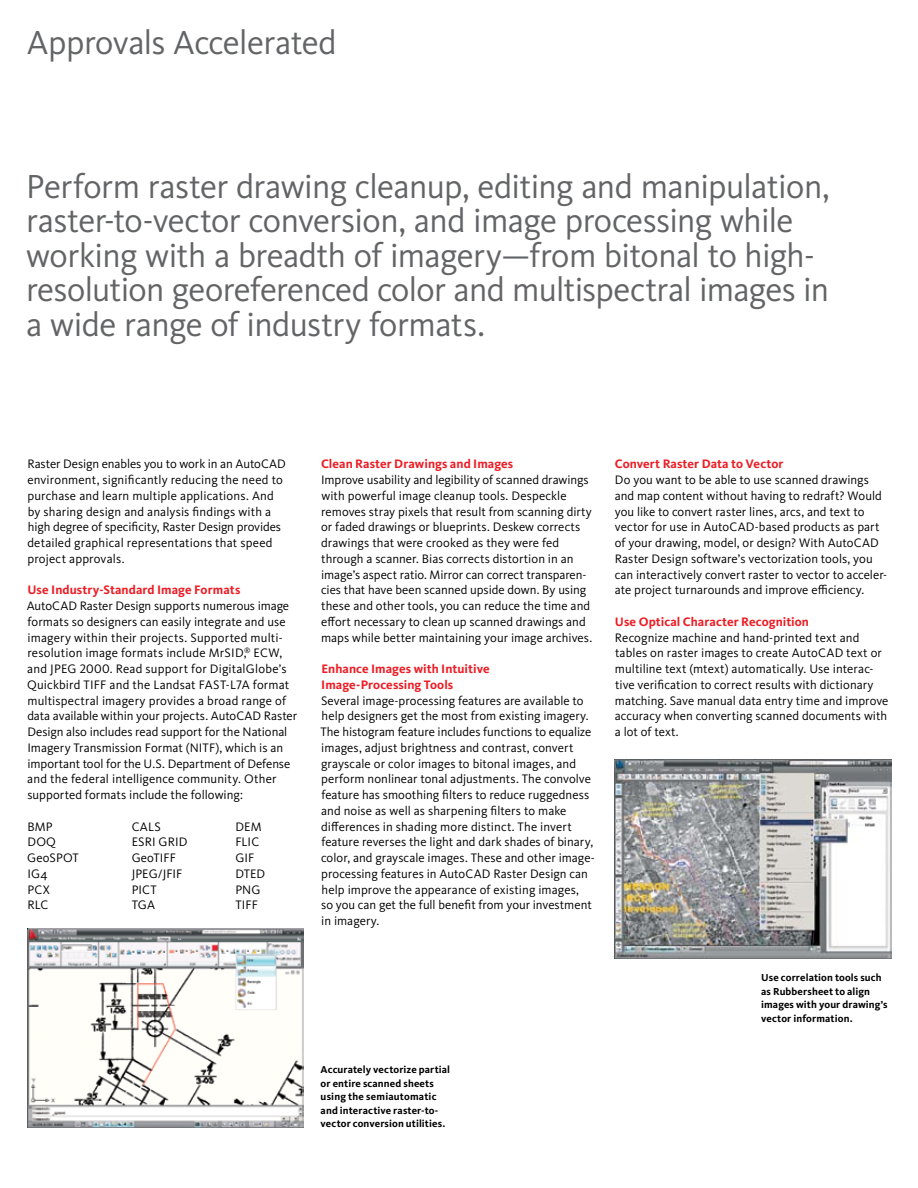
<style>
.page{position:relative;width:918px;height:1188px;background:#fff}
.page>*{position:absolute;margin:0;border:0;box-sizing:border-box;transform-origin:0 0}
.t1{font:34.5px/34.5px "Kievit Pro";letter-spacing:-.02em;color:#636466}
.t2{font:12.75px/15.8px "Kievit Pro";letter-spacing:.005em;color:#000}
.t3{font:700 12.75px/15.8px "Kievit Pro";letter-spacing:.005em;color:#ed1c24}
.t4{font:700 10.5px/13.5px "Kievit Pro";letter-spacing:.01em;color:#000}
</style>
<div class="page">
<img style="left:614px;top:760px;width:277px;height:198px">
<img style="left:27px;top:928px;width:277px;height:199px">
<h1 class="t1" style="left:27px;top:25px;width:311px">Approvals Accelerated</h1>
<p class="t1" style="left:26px;top:169px;width:805px">Perform raster drawing cleanup, editing and manipulation, raster-to-vector conversion, and image processing while working with a breadth of imagery—from bitonal to high&shy;resolution georeferenced color and multispectral images in a wide range of industry formats.</p>
<p class="t2" style="left:27px;top:456px;width:260px">Raster Design enables you to work in an AutoCAD environment, significantly reducing the need to purchase and learn multiple applications. And by sharing design and analysis findings with a high degree of specificity, Raster Design provides detailed graphical representations that speed project approvals.</p>
<p class="t3" style="left:28px;top:582px;width:214px">Use Industry-Standard Image Formats</p>
<p class="t2" style="left:27px;top:598px;width:272px">AutoCAD Raster Design supports numerous image formats so designers can easily integrate and use imagery within their projects. Supported multi&shy;resolution image formats include MrSID,<sup>®</sup> ECW, and JPEG 2000. Read support for DigitalGlobe’s Quickbird TIFF and the Landsat FAST-L7A format multispectral imagery provides a broad range of data available within your projects. AutoCAD Raster Design also includes read support for the National Imagery Transmission Format (NITF), which is an important tool for the U.S. Department of Defense and the federal intelligence community. Other supported formats include the following:</p>
<p class="t2" style="left:27px;top:818px;width:27px">BMP</p>
<p class="t2" style="left:132px;top:818px;width:31px">CALS</p>
<p class="t2" style="left:235px;top:818px;width:28px">DEM</p>
<p class="t2" style="left:27px;top:834px;width:30px">DOQ</p>
<p class="t2" style="left:132px;top:834px;width:57px">ESRI GRID</p>
<p class="t2" style="left:235px;top:834px;width:25px">FLIC</p>
<p class="t2" style="left:27px;top:850px;width:53px">GeoSPOT</p>
<p class="t2" style="left:132px;top:850px;width:46px">GeoTIFF</p>
<p class="t2" style="left:235px;top:850px;width:21px">GIF</p>
<p class="t2" style="left:27px;top:866px;width:22px">IG4</p>
<p class="t2" style="left:132px;top:866px;width:52px">JPEG/JFIF</p>
<p class="t2" style="left:235px;top:866px;width:31px">DTED</p>
<p class="t2" style="left:28px;top:881px;width:24px">PCX</p>
<p class="t2" style="left:132px;top:881px;width:27px">PICT</p>
<p class="t2" style="left:235px;top:881px;width:27px">PNG</p>
<p class="t2" style="left:28px;top:897px;width:22px">RLC</p>
<p class="t2" style="left:132px;top:897px;width:25px">TGA</p>
<p class="t2" style="left:235px;top:897px;width:24px">TIFF</p>
<p class="t3" style="left:321px;top:456px;width:194px">Clean Raster Drawings and Images</p>
<p class="t2" style="left:321px;top:472px;width:273px">Improve usability and legibility of scanned drawings with powerful image cleanup tools. Despeckle removes stray pixels that result from scanning dirty or faded drawings or blueprints. Deskew corrects drawings that were crooked as they were fed through a scanner. Bias corrects distortion in an image’s aspect ratio. Mirror can correct transparen&shy;cies that have been scanned upside down. By using these and other tools, you can reduce the time and effort necessary to clean up scanned drawings and maps while better maintaining your image archives.</p>
<p class="t3" style="left:321px;top:661px;width:170px">Enhance Images with Intuitive<br>Image-Processing Tools</p>
<p class="t2" style="left:320px;top:692px;width:276px">Several image-processing features are available to help designers get the most from existing imagery.<br>The histogram feature includes functions to equalize images, adjust brightness and contrast, convert grayscale or color images to bitonal images, and perform nonlinear tonal adjustments. The convolve feature has smoothing filters to reduce ruggedness and noise as well as sharpening filters to make differences in shading more distinct. The invert feature reverses the light and dark shades of binary, color, and grayscale images. These and other image&shy;processing features in AutoCAD Raster Design can help improve the appearance of existing images,<br>so you can get the full benefit from your investment in imagery.</p>
<p class="t4" style="left:321px;top:1063px;width:131px">Accurately vectorize partial or entire scanned sheets using the semiautomatic and interactive raster-to&shy;vector conversion utilities.</p>
<p class="t3" style="left:615px;top:456px;width:170px">Convert Raster Data to Vector</p>
<p class="t2" style="left:615px;top:472px;width:274px">Do you want to be able to use scanned drawings and map content without having to redraft? Would you like to convert raster lines, arcs, and text to vector for use in AutoCAD-based products as part of your drawing, model, or design? With AutoCAD Raster Design software’s vectorization tools, you can interactively convert raster to vector to acceler&shy;ate project turnarounds and improve efficiency.</p>
<p class="t3" style="left:615px;top:614px;width:196px">Use Optical Character Recognition</p>
<p class="t2" style="left:615px;top:629px;width:275px">Recognize machine and hand-printed text and tables on raster images to create AutoCAD text or multiline text (mtext) automatically. Use interac&shy;tive verification to correct results with dictionary matching. Save manual data entry time and improve accuracy when converting scanned documents with a lot of text.</p>
<p class="t4" style="left:761px;top:971px;width:128px">Use correlation tools such as Rubbersheet to align images with your drawing’s vector information.</p>
</div>
